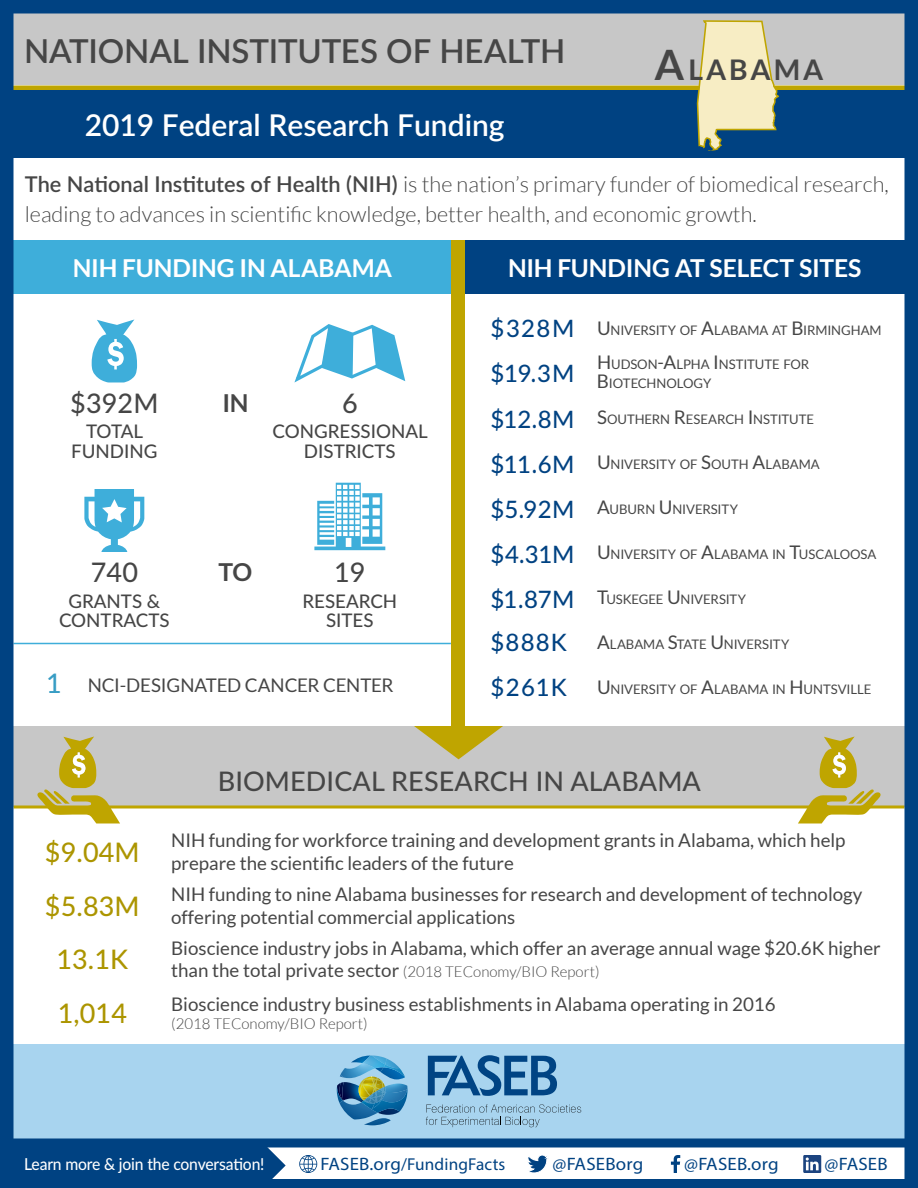
<style>
.page{position:relative;width:918px;height:1188px;background:#fff}
.page>*{position:absolute;margin:0;border:0;box-sizing:border-box;transform-origin:0 0}
.t1{font:600 33px "Lato";letter-spacing:-.005em;color:#464646}
.t2{font:600 30px "Lato";color:#fff}
.t3{font:700 28.5px "Lato";letter-spacing:.1em;color:#464646}
.t4{font:500 27px "Lato";letter-spacing:.005em;color:#464646}
.t5{font:500 27px "Lato";letter-spacing:.005em;color:#ac9500}
.t6{font:700 24.75px "Lato";letter-spacing:-.01em;color:#fff}
.t7{font:700 24.75px "Lato";color:#464646}
.t8{font:500 24px "Lato";letter-spacing:.05em;color:#004282}
.t9{font:300 21.75px/30px "Lato";color:#464646}
.t10{font:18.75px/22.5px "Lato";color:#464646}
.t11{font:500 18.75px/19.5px "Lato";color:#464646;text-align:center}
.t12{font:18.75px "Lato";letter-spacing:-.005em;color:#464646}
.t13{font:18px "Myriad Pro";letter-spacing:.01em;color:#004282;scale:1.05 1}
.t14{font:17.25px "Myriad Pro";letter-spacing:.01em;color:#004282}
.t15{font:500 16.5px "Lato";letter-spacing:-.01em;color:#fff;scale:.95 1}
.t16{font:300 15px "Lato";color:#464646}
.t17{font:13.2px "Lato";color:#464646}
.s1{font-size:42px}
.s2{font-weight:600}
.s3{font-weight:500;font-size:27px;color:#389dc4}
.s4{font-weight:500;font-size:24px;color:#004282}
.s5{font-size:18.75px}
.s6{font-size:27px}
.s7{font-weight:500;font-size:27px;color:#004282}
.s8{font-weight:300;font-size:15px}
.s9{font-size:18px}
</style>
<div class="page">
<div style="left:0;top:1044px;width:918px;height:94px;background:#a8d4ef"></div>
<svg style="left:426px;top:1104px;width:155px;height:23px"></svg>
<svg style="left:428px;top:1055px;width:129px;height:41px"></svg>
<svg style="left:337px;top:1056px;width:71px;height:69px"></svg>
<svg style="left:266px;top:1148px;width:20px;height:30px"></svg>
<div style="left:0;top:1143px;width:266px;height:41px;background:#004282"></div>
<svg style="left:299px;top:1155px;width:18px;height:18px"></svg>
<svg style="left:528px;top:1155px;width:20px;height:18px"></svg>
<svg style="left:671px;top:1155px;width:9px;height:18px"></svg>
<svg style="left:803px;top:1155px;width:18px;height:18px"></svg>
<div style="left:0;top:1138px;width:918px;height:50px;border:9px solid #004282"></div>
<div style="left:0;top:726px;width:918px;height:81px;background:#c7c7c7"></div>
<svg style="left:414px;top:726px;width:89px;height:33px"></svg>
<div style="left:452px;top:240px;width:13px;height:493px;background:#bfa500"></div>
<hr style="left:14px;top:643px;width:437px;height:1px;background:#3eaeda">
<hr style="left:14px;top:806px;width:890px;height:2px;background:#bfa500">
<svg style="left:37px;top:737px;width:83px;height:86px"></svg>
<svg style="left:92px;top:320px;width:45px;height:62px"></svg>
<svg style="left:294px;top:324px;width:111px;height:58px"></svg>
<svg style="left:84px;top:489px;width:60px;height:63px"></svg>
<svg style="left:314px;top:483px;width:71px;height:67px"></svg>
<hr style="left:8px;top:1142px;width:910px;height:3px;background:#004282">
<div style="left:465px;top:240px;width:439px;height:54px;background:#004282"></div>
<div style="left:14px;top:240px;width:438px;height:54px;background:#3eaeda"></div>
<svg style="left:798px;top:737px;width:83px;height:86px"></svg>
<div style="left:0;top:14px;width:918px;height:72px;background:#c7c7c7"></div>
<div style="left:0;top:90px;width:918px;height:68px;background:#004282"></div>
<hr style="left:0;top:86px;width:918px;height:4px;background:#bfa500">
<div style="left:0;top:0;width:918px;height:14px;background:#004282"></div>
<div style="left:0;top:0;width:14px;height:1188px;background:#004282"></div>
<div style="left:904px;top:0;width:14px;height:1188px;background:#004282"></div>
<svg style="left:697px;top:20px;width:82px;height:131px"></svg>
<h1 class="t1" style="left:24px;top:27px;width:543px">NATIONAL INSTITUTES OF HEALTH</h1>
<h2 class="t2" style="left:85px;top:103px;width:421px">2019 Federal Research Funding</h2>
<h3 class="t3" style="left:655px;top:53px;width:170px"><span class="s1">A</span>LABAMA</h3>
<p class="t9" style="left:25px;top:169px;width:866px"><span class="s2">The National Institutes of Health (NIH)</span> is the nation’s primary funder of biomedical research, leading to advances in scientific knowledge, better health, and economic growth.</p>
<h3 class="t6" style="left:73px;top:254px;width:321px">NIH FUNDING IN ALABAMA</h3>
<h3 class="t6" style="left:508px;top:254px;width:355px">NIH FUNDING AT SELECT SITES</h3>
<h3 class="t4" style="left:70px;top:384px;width:90px">$392M</h3>
<h3 class="t7" style="left:222px;top:389px;width:28px">IN</h3>
<h3 class="t4" style="left:342px;top:384px;width:17px">6</h3>
<p class="t11" style="left:71px;top:421px;width:88px">TOTAL<br>FUNDING</p>
<p class="t11" style="left:272px;top:421px;width:157px">CONGRESSIONAL<br>DISTRICTS</p>
<h3 class="t4" style="left:91px;top:553px;width:49px">740</h3>
<h3 class="t7" style="left:219px;top:558px;width:35px">TO</h3>
<h3 class="t4" style="left:334px;top:553px;width:33px">19</h3>
<p class="t11" style="left:59px;top:590px;width:112px">GRANTS &amp;<br>CONTRACTS</p>
<p class="t11" style="left:302px;top:590px;width:96px">RESEARCH<br>SITES</p>
<p class="t12" style="left:46px;top:674px;width:349px"><span class="s3">1</span> NCI-DESIGNATED CANCER CENTER</p>
<p class="t17" style="left:490px;top:323px;width:151px"><span class="s4">$328M</span> <span class="s5">U</span>NIVERSIT</p>
<p class="t17" style="left:668px;top:323px;width:215px">Y OF <span class="s5">A</span>LABAMA AT <span class="s5">B</span> IRMING HAM</p>
<p class="t8" style="left:490px;top:356px;width:86px">$19<span class="s6">.</span>3M</p>
<p class="t17" style="left:597px;top:357px;width:24px"><span class="s5">H</span>UDS</p>
<p class="t17" style="left:637px;top:357px;width:90px">ON <span class="s5">-A</span>LPHA <span class="s5">I</span>NSTITUTE</p>
<p class="t17" style="left:783px;top:357px;width:26px">FOR</p>
<p class="t17" style="left:597px;top:376px;width:116px"><span class="s5">B</span>IOTECHNOLOGY</p>
<p class="t17" style="left:490px;top:412px;width:205px"><span class="s4">$12</span><span class="s7">.</span><span class="s4">8M</span> <span class="s5">S</span>OUTHERN <span class="s5">R</span>ESEARC</p>
<p class="t17" style="left:734px;top:412px;width:28px">H <span class="s5">I</span>NSTITUTE</p>
<p class="t17" style="left:490px;top:457px;width:151px"><span class="s4">$11</span><span class="s7">.</span><span class="s4">6M</span> <span class="s5">U</span>NIVERSIT</p>
<p class="t17" style="left:668px;top:457px;width:153px">Y OF <span class="s5">S</span>OUTH <span class="s5">A</span>LABAMA</p>
<p class="t17" style="left:490px;top:502px;width:213px"><span class="s4">$5</span><span class="s7">.</span><span class="s4">92M</span> <span class="s5">A</span>UBURN <span class="s5">U</span>NIVERSIT</p>
<p class="t17" style="left:730px;top:502px;width:10px">Y</p>
<p class="t17" style="left:490px;top:547px;width:151px"><span class="s4">$4</span><span class="s7">.</span><span class="s4">31M</span> <span class="s5">U</span>NIVERSIT</p>
<p class="t17" style="left:668px;top:547px;width:141px">Y OF <span class="s5">A</span>LABAMA IN <span class="s5">T</span>USCA</p>
<p class="t17" style="left:833px;top:547px;width:36px">LOOSA</p>
<p class="t17" style="left:490px;top:592px;width:150px"><span class="s4">$1</span><span class="s7">.</span><span class="s4">87M</span> <span class="s5">T</span>USKEGEE</p>
<p class="t17" style="left:667px;top:592px;width:44px"><span class="s5">U</span>NIVERSIT</p>
<p class="t17" style="left:738px;top:592px;width:10px">Y</p>
<p class="t8" style="left:490px;top:625px;width:78px">$888K</p>
<p class="t17" style="left:597px;top:637px;width:89px"><span class="s5">A</span>LABAMA <span class="s5">S</span>TATE</p>
<p class="t17" style="left:710px;top:637px;width:44px"><span class="s5">U</span>NIVERSIT</p>
<p class="t17" style="left:781px;top:637px;width:10px">Y</p>
<p class="t8" style="left:490px;top:670px;width:78px">$261K</p>
<p class="t17" style="left:597px;top:682px;width:44px"><span class="s5">U</span>NIVERSIT</p>
<p class="t17" style="left:668px;top:682px;width:145px">Y OF <span class="s5">A</span>LABAMA IN <span class="s5">H</span> UNTS</p>
<p class="t17" style="left:838px;top:682px;width:33px">VI LLE</p>
<h3 class="t4" style="left:218px;top:762px;width:485px">BIOMEDICAL RESEARCH IN ALABAMA</h3>
<h3 class="t5" style="left:45px;top:833px;width:96px">$9.04M</h3>
<p class="t10" style="left:171px;top:829px;width:676px">NIH funding for workforce training and development grants in Alabama, which help prepare the scientific leaders of the future</p>
<h3 class="t5" style="left:45px;top:887px;width:96px">$5.83M</h3>
<p class="t10" style="left:171px;top:883px;width:693px">NIH funding to nine Alabama businesses for research and development of technology offering potential commercial applications</p>
<h3 class="t5" style="left:56px;top:940px;width:73px">13.1K</h3>
<p class="t10" style="left:171px;top:937px;width:711px">Bioscience industry jobs in Alabama, which offer an average annual wage $20.6K higher than the total private sector <span class="s8">(2018 TEConomy/BIO Report)</span></p>
<h3 class="t5" style="left:58px;top:994px;width:71px">1,014</h3>
<p class="t10" style="left:171px;top:992px;width:606px">Bioscience industry business establishments in Alabama operating in 2016</p>
<p class="t16" style="left:171px;top:1015px;width:198px">(2018 TEConomy/BIO Report)</p>
<p class="t15" style="left:24px;top:1152px;width:254px">Learn more &amp; join the conversation!</p>
<p class="t14" style="left:321px;top:1154px;width:186px"><span class="s9">FASEB.org</span>/FundingFacts</p>
<p class="t13" style="left:553px;top:1153px;width:88px">@FASEBorg</p>
<p class="t13" style="left:684px;top:1153px;width:91px">@FASEB.org</p>
<p class="t13" style="left:825px;top:1153px;width:62px">@FASEB</p>
</div>
